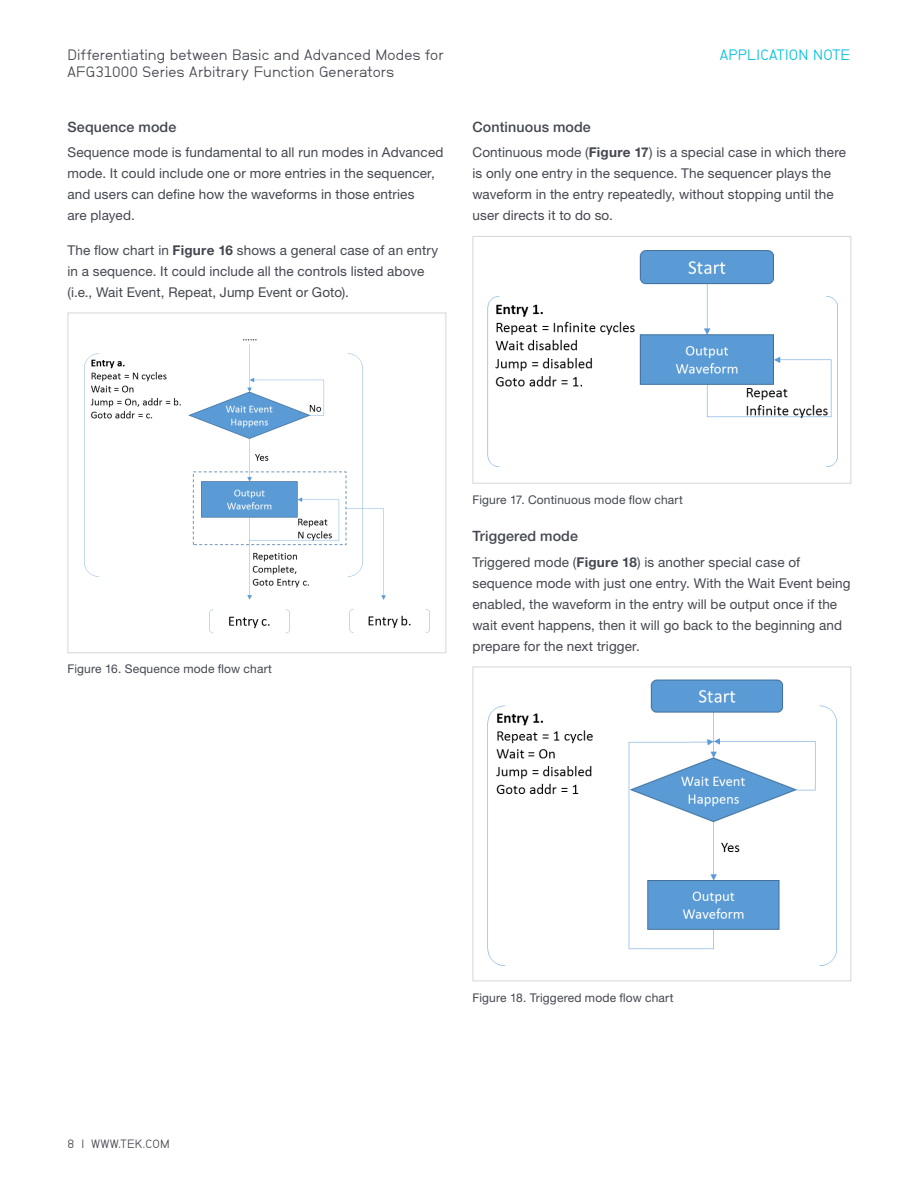
<style>
.page{position:relative;width:918px;height:1188px;background:#fff}
.page>*{position:absolute;margin:0;border:0;box-sizing:border-box;transform-origin:0 0}
.t1{font:15px/16.5px "NB Grotesk";letter-spacing:.005em;color:#43474f}
.t2{font:15px "NB Grotesk";letter-spacing:.02em;color:#00bfdf}
.t3{font:500 14.25px "Helvetica Neue LT Std";letter-spacing:.01em;color:#43474f}
.t4{font:13.5px/21px "Helvetica Neue LT Std";letter-spacing:.01em;color:#43474f}
.t5{font:12px "Helvetica Neue LT Std";letter-spacing:.015em;color:#43474f}
.t6{font:12px "NB Grotesk";letter-spacing:.025em;color:#43474f}
.s1{font-weight:700}
</style>
<div class="page">
<img style="left:84px;top:339px;width:345px;height:295px">
<div style="left:68px;top:313px;width:378px;height:340px;border:1px solid #d5d7d8"></div>
<img style="left:487px;top:250px;width:351px;height:217px">
<div style="left:472px;top:236px;width:379px;height:248px;border:1px solid #d5d7d8"></div>
<img style="left:487px;top:679px;width:349px;height:287px">
<div style="left:472px;top:667px;width:379px;height:314px;border:1px solid #d5d7d8"></div>
<p class="t1" style="left:68px;top:47px;width:378px">Differentiating between Basic and Advanced Modes for<br>AFG31000 Series Arbitrary Function Generators</p>
<p class="t2" style="left:720px;top:46px;width:132px">APPLICATION NOTE</p>
<p class="t3" style="left:68px;top:118px;width:110px">Sequence mode</p>
<p class="t4" style="left:68px;top:142px;width:378px">Sequence mode is fundamental to all run modes in Advanced mode. It could include one or more entries in the sequencer, and users can define how the waveforms in those entries<br>are played.</p>
<p class="t4" style="left:68px;top:239px;width:372px">The flow chart in <span class="s1">Figure 16</span> shows a general case of an entry in a sequence. It could include all the controls listed above (i.e., Wait Event, Repeat, Jump Event or Goto).</p>
<p class="t3" style="left:472px;top:118px;width:120px">Continuous mode</p>
<p class="t4" style="left:472px;top:142px;width:375px">Continuous mode (<span class="s1">Figure 17</span>) is a special case in which there is only one entry in the sequence. The sequencer plays the waveform in the entry repeatedly, without stopping until the user directs it to do so.</p>
<p class="t5" style="left:68px;top:662px;width:206px">Figure 16. Sequence mode flow chart</p>
<p class="t5" style="left:472px;top:492px;width:212px">Figure 17. Continuous mode flow chart</p>
<p class="t3" style="left:472px;top:528px;width:107px">Triggered mode</p>
<p class="t4" style="left:472px;top:551px;width:380px">Triggered mode (<span class="s1">Figure 18</span>) is another special case of sequence mode with just one entry. With the Wait Event being enabled, the waveform in the entry will be output once if the wait event happens, then it will go back to the beginning and prepare for the next trigger.</p>
<p class="t6" style="left:68px;top:1136px;width:104px">8 | WWW.TEK.COM</p>
<p class="t5" style="left:472px;top:990px;width:203px">Figure 18. Triggered mode flow chart</p>
</div>
